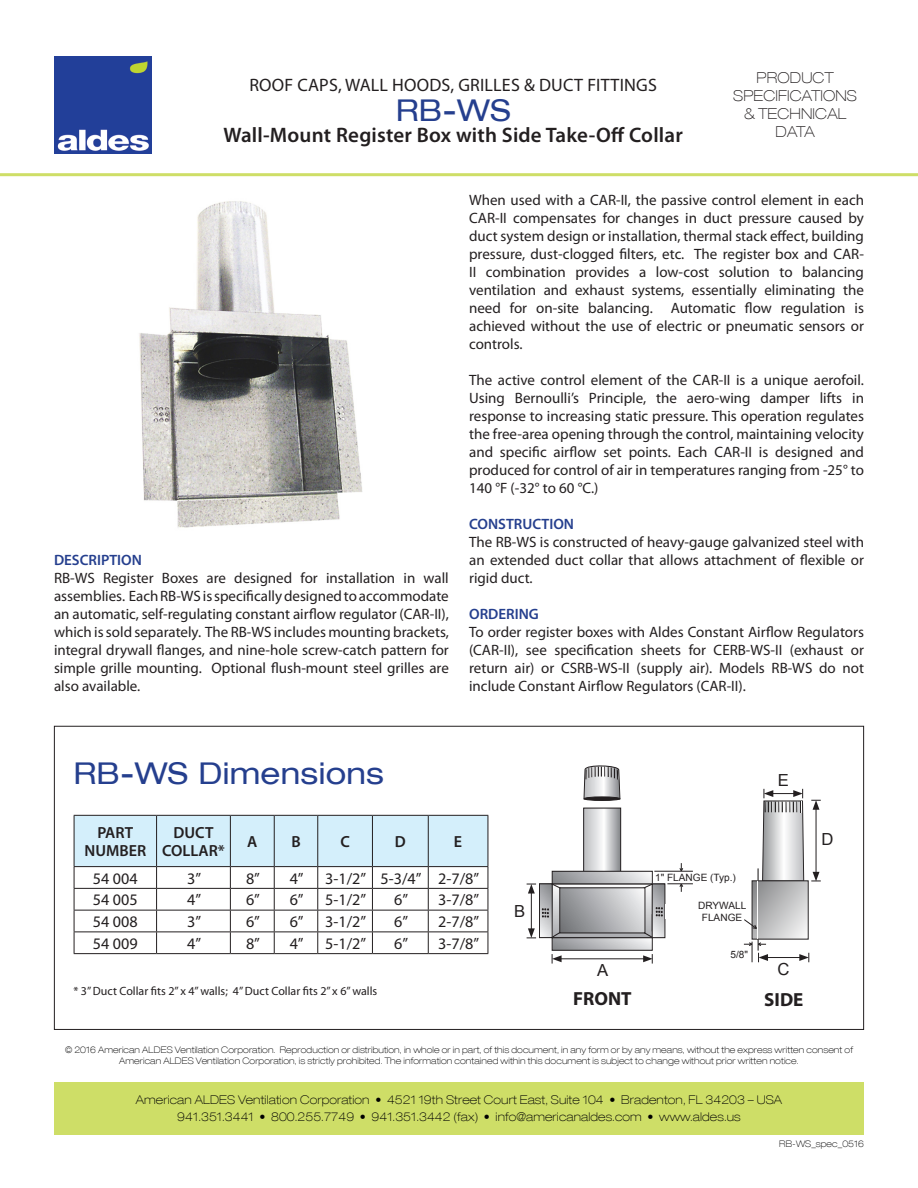
<style>
.page{position:relative;width:918px;height:1188px;background:#fff}
.page>*{position:absolute;margin:0;border:0;box-sizing:border-box;transform-origin:0 0}
.Spec_Body{font:expanded 30px "Helvetica Neue LT Com";letter-spacing:.01em;color:#253f8e}
.Spec_Body-2{font:600 21px "Myriad Pro";letter-spacing:.01em;color:#231f20}
.t1{font:700 19.05px "Myriad Pro";color:#231f20}
.Spec_Body-3{font:18px "Myriad Pro";letter-spacing:.01em;color:#231f20}
.t2{font:16.65px "Arial";color:#231f20}
.Table_Body_Text{font:16.05px "Myriad Pro";color:#231f20}
.Table_Heading{font:600 16.05px/18.1px "Myriad Pro";color:#231f20;text-align:center}
.Body_Text{font:15px/18px "Myriad Pro";color:#231f20;text-align:justify}
.Spec_Body-4{font:100 expanded 15px/18px "Helvetica Neue LT Com";letter-spacing:.01em;color:#231f20;text-align:center}
.t3{font:600 15px "Myriad Pro";color:#253f8e}
.Spec_Body-5{font:100 expanded 12px "Helvetica Neue LT Com";letter-spacing:.01em;color:#000}
.t4{font:12px "Myriad Pro";color:#231f20}
.t5{font:10.05px/12.1px "Arial";color:#231f20;text-align:center}
.Spec_Body-6{font:100 expanded 9px/10.5px "Helvetica Neue LT Com";letter-spacing:.01em;color:#000;text-align:center}
</style>
<div class="page">
<img style="left:54px;top:56px;width:97px;height:97px">
<hr style="left:0;top:173px;width:918px;height:3px;background:#cede67">
<svg style="left:74px;top:815px;width:415px;height:139px"></svg>
<hr style="left:74px;top:953px;width:83px;height:1px;background:#231f20">
<hr style="left:157px;top:953px;width:73px;height:1px;background:#231f20">
<hr style="left:230px;top:953px;width:44px;height:1px;background:#231f20">
<hr style="left:274px;top:953px;width:44px;height:1px;background:#231f20">
<hr style="left:318px;top:953px;width:54px;height:1px;background:#231f20">
<hr style="left:372px;top:953px;width:56px;height:1px;background:#231f20">
<hr style="left:428px;top:953px;width:60px;height:1px;background:#231f20">
<hr style="left:74px;top:815px;width:83px;height:1px;background:#231f20">
<hr style="left:74px;top:816px;width:1px;height:50px;background:#231f20">
<hr style="left:157px;top:815px;width:73px;height:1px;background:#231f20">
<hr style="left:156px;top:816px;width:1px;height:50px;background:#231f20">
<hr style="left:230px;top:815px;width:44px;height:1px;background:#231f20">
<hr style="left:230px;top:816px;width:1px;height:50px;background:#231f20">
<hr style="left:274px;top:815px;width:44px;height:1px;background:#231f20">
<hr style="left:274px;top:816px;width:1px;height:50px;background:#231f20">
<hr style="left:318px;top:815px;width:54px;height:1px;background:#231f20">
<hr style="left:317px;top:816px;width:1px;height:50px;background:#231f20">
<hr style="left:372px;top:815px;width:56px;height:1px;background:#231f20">
<hr style="left:372px;top:816px;width:1px;height:50px;background:#231f20">
<hr style="left:428px;top:815px;width:60px;height:1px;background:#231f20">
<hr style="left:428px;top:816px;width:1px;height:50px;background:#231f20">
<hr style="left:488px;top:816px;width:1px;height:50px;background:#231f20">
<hr style="left:74px;top:866px;width:83px;height:1px;background:#231f20">
<hr style="left:157px;top:866px;width:73px;height:1px;background:#231f20">
<hr style="left:230px;top:866px;width:44px;height:1px;background:#231f20">
<hr style="left:274px;top:866px;width:44px;height:1px;background:#231f20">
<hr style="left:318px;top:866px;width:54px;height:1px;background:#231f20">
<hr style="left:372px;top:866px;width:56px;height:1px;background:#231f20">
<hr style="left:428px;top:866px;width:60px;height:1px;background:#231f20">
<svg style="left:585px;top:810px;width:34px;height:53px"></svg>
<div style="left:583px;top:808px;width:38px;height:76px;border:1px solid #231f20"></div>
<div style="left:584px;top:797px;width:36px;height:4px;border:1px solid #231f20;border-radius:50%"></div>
<svg style="left:583px;top:765px;width:38px;height:35px"></svg>
<img style="left:139px;top:201px;width:224px;height:327px">
<div style="left:54px;top:1082px;width:810px;height:53px;background:#cede67"></div>
<svg style="left:527px;top:863px;width:166px;height:101px"></svg>
<svg style="left:743px;top:789px;width:78px;height:173px"></svg>
<p class="Spec_Body-3" style="left:249px;top:74px;width:409px">ROOF CAPS, WALL HOODS, GRILLES &amp; DUCT FITTINGS</p>
<p class="Spec_Body" style="left:396px;top:92px;width:116px">RB-WS</p>
<p class="Spec_Body-2" style="left:223px;top:122px;width:461px">Wall-Mount Register Box with Side Take-Off Collar</p>
<p class="Spec_Body-4" style="left:733px;top:69px;width:125px">PRODUCT<br>SPECIFICATIONS &amp; TECHNICAL<br>DATA</p>
<p class="t3" style="left:54px;top:551px;width:89px">DESCRIPTION</p>
<p class="Body_Text" style="left:54px;top:569px;width:396px">RB-WS Register Boxes are designed for installation in wall assemblies. Each RB-WS is specifically designed to accommodate an automatic, self-regulating constant airflow regulator (CAR-II), which is sold separately. The RB-WS includes mounting brackets, integral drywall flanges, and nine-hole screw-catch pattern for simple grille mounting. Optional flush-mount steel grilles are also available.</p>
<p class="Body_Text" style="left:469px;top:190px;width:396px">When used with a CAR-II, the passive control element in each CAR-II compensates for changes in duct pressure caused by duct system design or installation, thermal stack effect, building pressure, dust-clogged filters, etc. The register box and CAR-II combination provides a low-cost solution to balancing ventilation and exhaust systems, essentially eliminating the need for on-site balancing. Automatic flow regulation is achieved without the use of electric or pneumatic sensors or controls.</p>
<p class="Body_Text" style="left:469px;top:370px;width:396px">The active control element of the CAR-II is a unique aerofoil.<br>Using Bernoulli’s Principle, the aero-wing damper lifts in response to increasing static pressure. This operation regulates the free-area opening through the control, maintaining velocity and specific airflow set points. Each CAR-II is designed and produced for control of air in temperatures ranging from -25° to 140 °F (-32° to 60 °C.)</p>
<p class="t3" style="left:469px;top:514px;width:106px">CONSTRUCTION</p>
<p class="Body_Text" style="left:469px;top:532px;width:396px">The RB-WS is constructed of heavy-gauge galvanized steel with an extended duct collar that allows attachment of flexible or rigid duct.</p>
<p class="t3" style="left:469px;top:604px;width:71px">ORDERING</p>
<p class="Body_Text" style="left:469px;top:622px;width:396px">To order register boxes with Aldes Constant Airflow Regulators (CAR-II), see specification sheets for CERB-WS-II (exhaust or return air) or CSRB-WS-II (supply air). Models RB-WS do not include Constant Airflow Regulators (CAR-II).</p>
<p class="Spec_Body" style="left:73px;top:755px;width:312px">RB-WS Dimensions</p>
<p class="t2" style="left:778px;top:770px;width:13px">E</p>
<p class="Table_Heading" style="left:84px;top:823px;width:63px">PART<br>NUMBER</p>
<p class="Table_Heading" style="left:162px;top:823px;width:64px">DUCT<br>COLLAR*</p>
<p class="Table_Heading" style="left:247px;top:832px;width:12px">A</p>
<p class="Table_Heading" style="left:291px;top:832px;width:11px">B</p>
<p class="Table_Heading" style="left:340px;top:832px;width:11px">C</p>
<p class="Table_Heading" style="left:395px;top:832px;width:13px">D</p>
<p class="Table_Heading" style="left:454px;top:832px;width:10px">E</p>
<p class="Table_Body_Text" style="left:93px;top:868px;width:46px">54 004</p>
<p class="Table_Body_Text" style="left:187px;top:868px;width:15px">3”</p>
<p class="Table_Body_Text" style="left:246px;top:868px;width:15px">8”</p>
<p class="Table_Body_Text" style="left:290px;top:868px;width:15px">4”</p>
<p class="Table_Body_Text" style="left:325px;top:868px;width:42px">3-1/2”</p>
<p class="Table_Body_Text" style="left:381px;top:868px;width:42px">5-3/4”</p>
<p class="Table_Body_Text" style="left:438px;top:868px;width:42px">2-7/8”</p>
<p class="Table_Body_Text" style="left:93px;top:890px;width:46px">54 005</p>
<p class="Table_Body_Text" style="left:187px;top:890px;width:15px">4”</p>
<p class="Table_Body_Text" style="left:246px;top:890px;width:15px">6”</p>
<p class="Table_Body_Text" style="left:290px;top:890px;width:15px">6”</p>
<p class="Table_Body_Text" style="left:325px;top:890px;width:42px">5-1/2”</p>
<p class="Table_Body_Text" style="left:394px;top:890px;width:15px">6”</p>
<p class="Table_Body_Text" style="left:438px;top:890px;width:42px">3-7/8”</p>
<p class="Table_Body_Text" style="left:93px;top:912px;width:46px">54 008</p>
<p class="Table_Body_Text" style="left:187px;top:912px;width:15px">3”</p>
<p class="Table_Body_Text" style="left:246px;top:912px;width:15px">6”</p>
<p class="Table_Body_Text" style="left:290px;top:912px;width:15px">6”</p>
<p class="Table_Body_Text" style="left:325px;top:912px;width:42px">3-1/2”</p>
<p class="Table_Body_Text" style="left:394px;top:912px;width:15px">6”</p>
<p class="Table_Body_Text" style="left:438px;top:912px;width:42px">2-7/8”</p>
<p class="Table_Body_Text" style="left:93px;top:934px;width:46px">54 009</p>
<p class="Table_Body_Text" style="left:187px;top:934px;width:15px">4”</p>
<p class="Table_Body_Text" style="left:246px;top:934px;width:15px">8”</p>
<p class="Table_Body_Text" style="left:290px;top:934px;width:15px">4”</p>
<p class="Table_Body_Text" style="left:325px;top:934px;width:42px">5-1/2”</p>
<p class="Table_Body_Text" style="left:394px;top:934px;width:15px">6”</p>
<p class="Table_Body_Text" style="left:438px;top:934px;width:42px">3-7/8”</p>
<p class="t4" style="left:73px;top:984px;width:305px">* 3” Duct Collar fits 2” x 4” walls; 4” Duct Collar fits 2” x 6” walls</p>
<p class="t2" style="left:514px;top:900px;width:13px">B</p>
<p class="t5" style="left:655px;top:872px;width:82px">1" FLANGE (Typ.)</p>
<p class="t5" style="left:698px;top:899px;width:50px">DRYWALL<br>FLANGE</p>
<p class="t5" style="left:731px;top:948px;width:19px">5/8"</p>
<p class="t2" style="left:597px;top:959px;width:13px">A</p>
<p class="t2" style="left:778px;top:958px;width:14px">C</p>
<p class="t1" style="left:573px;top:986px;width:60px">FRONT</p>
<p class="t1" style="left:764px;top:988px;width:41px">SIDE</p>
<p class="t2" style="left:821px;top:828px;width:14px">D</p>
<p class="Spec_Body-6" style="left:65px;top:1045px;width:790px">© 2016 American ALDES Ventilation Corporation. Reproduction or distribution, in whole or in part, of this document, in any form or by any means, without the express written consent of<br>American ALDES Ventilation Corporation, is strictly prohibited. The information contained within this document is subject to change without prior written notice.</p>
<p class="Spec_Body-5" style="left:136px;top:1093px;width:648px">American ALDES Ventilation Corporation • 4521 19th Street Court East, Suite 104 • Bradenton, FL 34203 – USA</p>
<p class="Spec_Body-5" style="left:177px;top:1109px;width:565px">941.351.3441 • 800.255.7749 • 941.351.3442 (fax) • info@americanaldes.com • www.aldes.us</p>
<p class="Spec_Body-6" style="left:779px;top:1138px;width:86px">RB-WS_spec_0516</p>
</div>
